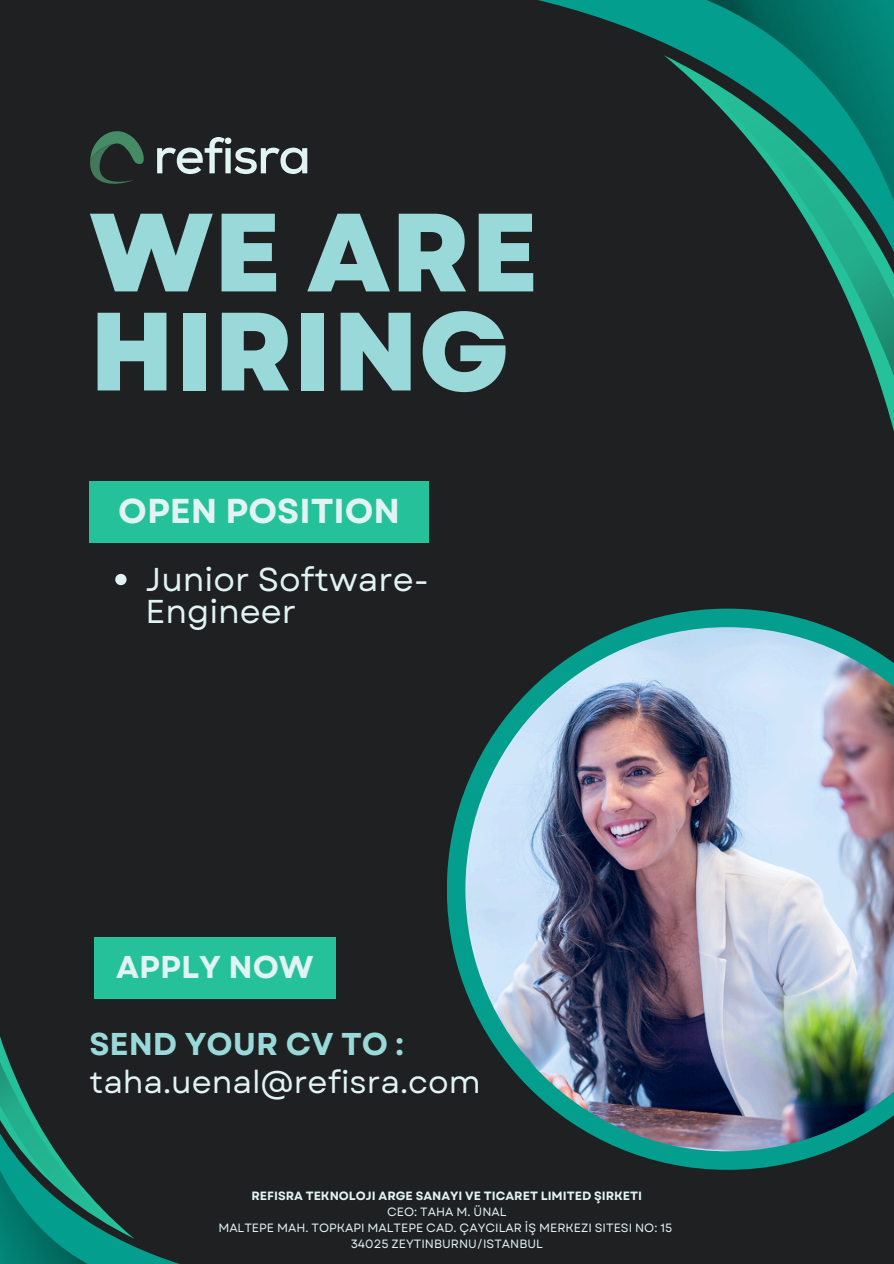
<style>
.page{position:relative;width:894px;height:1264px;background:#fff}
.page>*{position:absolute;margin:0;border:0;box-sizing:border-box;transform-origin:0 0}
.t1{font:800 111px/99px "Garet";color:#99d9d9}
.t2{font:700 51px "Nexa";letter-spacing:-.025em;color:#e1f3f2}
.t3{font:700 34.5px "Garet";color:#e1f3f2}
.t4{font:33px/32.7px "Garet";color:#e1f3f2}
.t5{font:31.5px "Garet";color:#e1f3f2}
.t6{font:700 31.5px "Garet";color:#99d9d9}
.t7{font:700 31.5px "Garet";color:#e1f3f2}
.t8{font:12px "Garet";color:#e1f3f2}
.t9{font:700 12px "Garet";color:#e1f3f2}
</style>
<div class="page">
<div style="left:0;top:0;width:893px;height:1263px;background:#1f2021"></div>
<svg style="left:538px;top:0;width:97px;height:31px"></svg>
<svg style="left:635px;top:0;width:258px;height:55px;background:#038174"></svg>
<svg style="left:664px;top:55px;width:229px;height:373px"></svg>
<div style="left:89px;top:480px;width:340px;height:62px;background:#25c19b"></div>
<svg style="left:447px;top:608px;width:382px;height:561px"></svg>
<img style="left:465px;top:627px;width:428px;height:524px">
<div style="left:94px;top:936px;width:241px;height:62px;background:#25c19b"></div>
<svg style="left:0;top:936px;width:152px;height:327px"></svg>
<svg style="left:115px;top:574px;width:11px;height:11px"></svg>
<svg style="left:90px;top:131px;width:54px;height:53px"></svg>
<h3 class="t2" style="left:153px;top:125px;width:159px">refisra</h3>
<p class="t1" style="left:89px;top:203px;width:450px">WE ARE<br>HIRING</p>
<p class="t3" style="left:118px;top:486px;width:283px">OPEN POSITION</p>
<p class="t4" style="left:145px;top:563px;width:285px">Junior Software-<br>Engineer</p>
<h3 class="t7" style="left:116px;top:944px;width:199px">APPLY NOW</h3>
<h1 class="t6" style="left:89px;top:1021px;width:316px">SEND YOUR CV TO :</h1>
<h2 class="t5" style="left:89px;top:1059px;width:392px">taha.uenal@refisra.com</h2>
<h3 class="t9" style="left:251px;top:1186px;width:392px">REFISRA TEKNOLOJI ARGE SANAYI VE TICARET LIMITED ŞIRKETI</h3>
<h4 class="t8" style="left:387px;top:1202px;width:121px">CEO: TAHA M. ÜNAL</h4>
<p class="t8" style="left:218px;top:1218px;width:455px">MALTEPE MAH. TOPKAPI MALTEPE CAD. ÇAYCILAR İŞ MERKEZI SITESI NO: 15</p>
<p class="t8" style="left:350px;top:1234px;width:194px">34025 ZEYTINBURNU/ISTANBUL</p>
</div>
